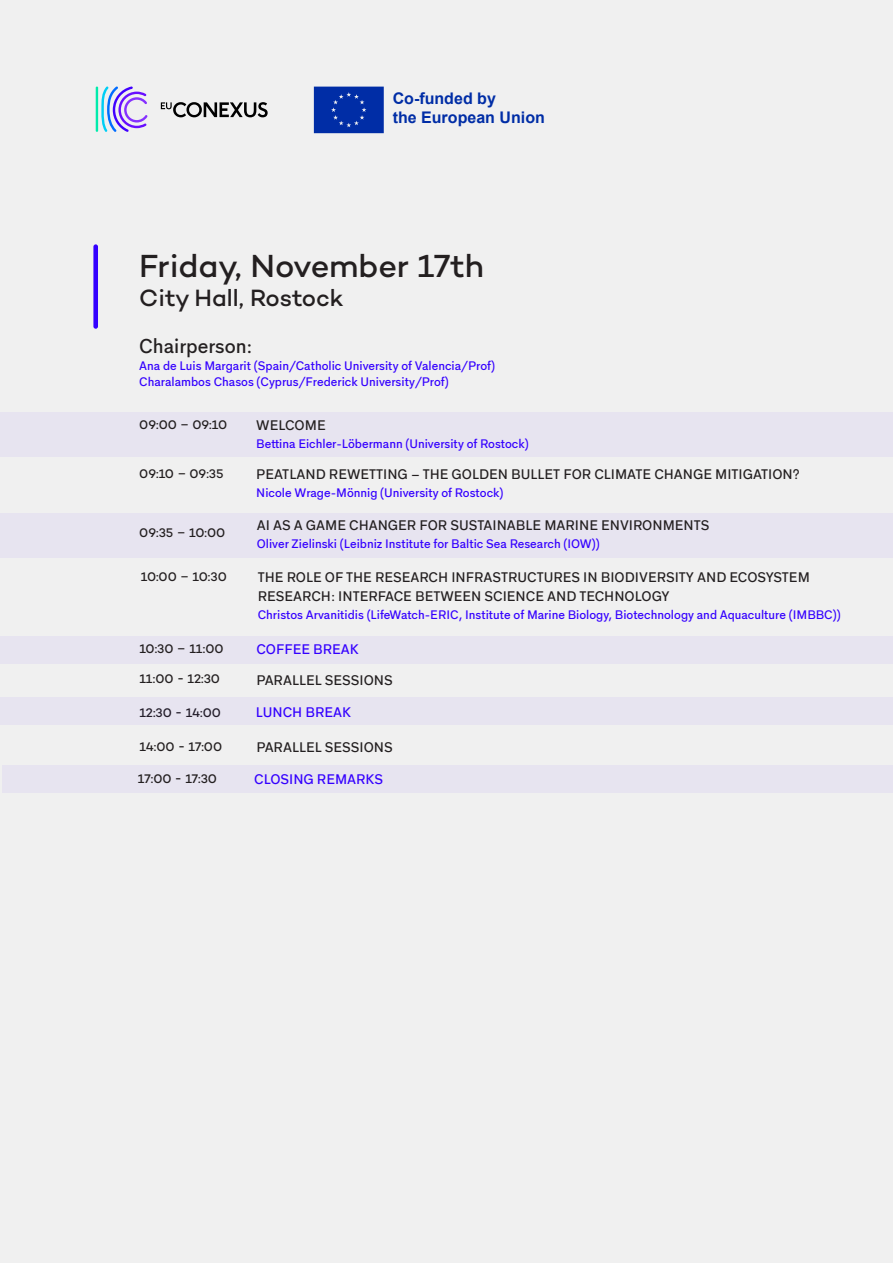
<style>
.page{position:relative;width:893px;height:1263px;background:#f0f0f0}
.page>*{position:absolute;margin:0;border:0;box-sizing:border-box;transform-origin:0 0}
.t1{font:500 32.55px "Campton";letter-spacing:-.005em;color:#231f20}
.t2{font:500 24px "Campton";color:#231f20}
.t3{font:500 19.5px "Grantipo";color:#231f20}
.t4{font:700 16.05px/19.2px "Arial";color:#002da6}
.t5{font:500 13.5px/19.5px "Grantipo";color:#231f20}
.t6{font:500 13.5px "Grantipo";color:#3400ff}
.t7{font:500 12.75px "Campton";color:#231f20}
.t8{font:500 12px/16.5px "Grantipo";color:#3400ff}
</style>
<div class="page">
<div style="left:0;top:412px;width:893px;height:44px;background:#e7e4f0"></div>
<div style="left:0;top:513px;width:893px;height:44px;background:#e7e4f0"></div>
<div style="left:0;top:636px;width:893px;height:28px;background:#e7e4f0"></div>
<div style="left:93px;top:244px;width:5px;height:85px;background:#3400ff;border-radius:2px"></div>
<div style="left:0;top:697px;width:893px;height:28px;background:#e7e4f0"></div>
<div style="left:2px;top:765px;width:891px;height:28px;background:#e7e4f0"></div>
<svg style="left:101px;top:86px;width:47px;height:46px"></svg>
<hr style="left:96px;top:87px;width:2px;height:45px;background:#00ebac">
<svg style="left:161px;top:102px;width:107px;height:15px"></svg>
<svg style="left:314px;top:87px;width:70px;height:46px"></svg>
<h3 class="t4" style="left:393px;top:89px;width:154px">Co-funded by<br>the European Union</h3>
<h1 class="t1" style="left:139px;top:245px;width:346px">Friday, November 17th</h1>
<h2 class="t2" style="left:139px;top:282px;width:206px">City Hall, Rostock</h2>
<h3 class="t3" style="left:139px;top:330px;width:115px">Chairperson:</h3>
<p class="t8" style="left:139px;top:356px;width:357px">Ana de Luis Margarit (Spain/Catholic University of Valencia/Prof)<br>Charalambos Chasos (Cyprus/Frederick University/Prof)</p>
<p class="t7" style="left:139px;top:416px;width:89px">09:00 – 09:10</p>
<p class="t5" style="left:256px;top:414px;width:71px">WELCOME</p>
<p class="t8" style="left:256px;top:435px;width:274px">Bettina Eichler-Löbermann (University of Rostock)</p>
<p class="t7" style="left:139px;top:466px;width:86px">09:10 – 09:35</p>
<p class="t5" style="left:256px;top:463px;width:545px">PEATLAND REWETTING – THE GOLDEN BULLET FOR CLIMATE CHANGE MITIGATION?</p>
<p class="t8" style="left:256px;top:483px;width:249px">Nicole Wrage-Mönnig (University of Rostock)</p>
<p class="t5" style="left:257px;top:514px;width:454px">AI AS A GAME CHANGER FOR SUSTAINABLE MARINE ENVIRONMENTS</p>
<p class="t8" style="left:257px;top:534px;width:344px">Oliver Zielinski (Leibniz Institute for Baltic Sea Research (IOW))</p>
<p class="t7" style="left:139px;top:525px;width:88px">09:35 – 10:00</p>
<p class="t7" style="left:141px;top:568px;width:87px">10:00 – 10:30</p>
<p class="t5" style="left:258px;top:566px;width:554px">THE ROLE OF THE RESEARCH INFRASTRUCTURES IN BIODIVERSITY AND ECOSYSTEM<br>RESEARCH: INTERFACE BETWEEN SCIENCE AND TECHNOLOGY</p>
<p class="t8" style="left:258px;top:605px;width:584px">Christos Arvanitidis (LifeWatch-ERIC, Institute of Marine Biology, Biotechnology and Aquaculture (IMBBC))</p>
<p class="t7" style="left:139px;top:640px;width:86px">10:30 – 11:00</p>
<p class="t6" style="left:256px;top:638px;width:104px">COFFEE BREAK</p>
<p class="t7" style="left:139px;top:671px;width:82px">11:00 - 12:30</p>
<p class="t5" style="left:256px;top:669px;width:138px">PARALLEL SESSIONS</p>
<p class="t7" style="left:139px;top:704px;width:83px">12:30 - 14:00</p>
<p class="t6" style="left:256px;top:701px;width:97px">LUNCH BREAK</p>
<p class="t7" style="left:139px;top:739px;width:84px">14:00 - 17:00</p>
<p class="t5" style="left:256px;top:736px;width:138px">PARALLEL SESSIONS</p>
<p class="t7" style="left:138px;top:771px;width:81px">17:00 - 17:30</p>
<p class="t6" style="left:254px;top:768px;width:130px">CLOSING REMARKS</p>
</div>
